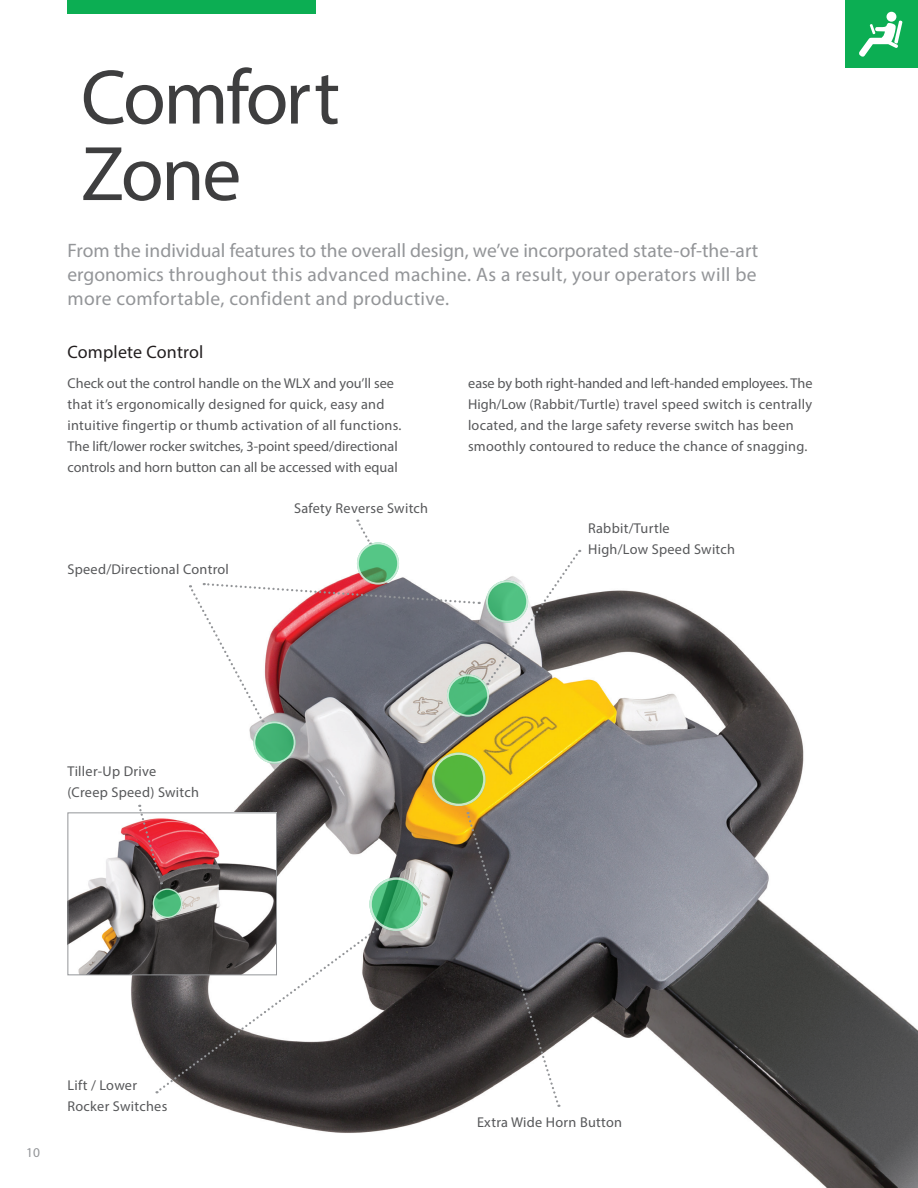
<style>
.page{position:relative;width:918px;height:1188px;background:#fff}
.page>*{position:absolute;margin:0;border:0;box-sizing:border-box;transform-origin:0 0}
.t1{font:78px/76.5px "Myriad Pro";letter-spacing:-.03em;color:#3e3e3f}
.t2{font:19.5px/24px "Myriad Pro";letter-spacing:.02em;color:#939598;text-align:justify}
.t3{font:18px "Myriad Pro";letter-spacing:.01em;color:#231f20}
.t4{font:14.25px/21px "Myriad Pro";letter-spacing:.02em;color:#57585a}
.t5{font:14.25px/21px "Myriad Pro";color:#57585a}
.t6{font:13.5px "Myriad Pro";color:#939598}
</style>
<div class="page">
<div style="left:68px;top:0;width:248px;height:14px;background:#0cae53"></div>
<div style="left:845px;top:0;width:73px;height:68px;background:#0cae53"></div>
<div style="left:887px;top:12px;width:9px;height:10px;background:#fff;border-radius:50%"></div>
<svg style="left:859px;top:20px;width:44px;height:37px"></svg>
<img style="left:67px;top:519px;width:851px;height:669px">
<svg style="left:465px;top:812px;width:95px;height:295px"></svg>
<svg style="left:155px;top:928px;width:223px;height:166px"></svg>
<svg style="left:189px;top:520px;width:391px;height:202px"></svg>
<svg style="left:432px;top:752px;width:54px;height:54px;fill:#54b73d"></svg>
<div style="left:432px;top:752px;width:54px;height:54px;border:2px solid #fff;border-radius:50%"></div>
<svg style="left:369px;top:877px;width:54px;height:54px"></svg>
<div style="left:369px;top:877px;width:54px;height:54px;border:2px solid #fff;border-radius:50%"></div>
<svg style="left:447px;top:674px;width:42px;height:43px"></svg>
<div style="left:447px;top:674px;width:42px;height:43px;border:2px solid #fff;border-radius:50%"></div>
<svg style="left:357px;top:542px;width:42px;height:43px"></svg>
<div style="left:357px;top:542px;width:42px;height:43px;border:2px solid #fff;border-radius:50%"></div>
<svg style="left:486px;top:581px;width:42px;height:42px"></svg>
<div style="left:486px;top:581px;width:42px;height:42px;border:2px solid #fff;border-radius:50%"></div>
<svg style="left:253px;top:721px;width:43px;height:43px"></svg>
<div style="left:253px;top:721px;width:43px;height:43px;border:2px solid #fff;border-radius:50%"></div>
<img style="left:70px;top:814px;width:205px;height:159px">
<div style="left:68px;top:812px;width:209px;height:163px;border:1px solid #939598"></div>
<svg style="left:153px;top:889px;width:29px;height:29px"></svg>
<div style="left:153px;top:889px;width:29px;height:29px;border:1px solid #fff;border-radius:50%"></div>
<svg style="left:138px;top:805px;width:25px;height:79px"></svg>
<p class="t1" style="left:81px;top:58px;width:261px">Comfort<br>Zone</p>
<p class="t2" style="left:68px;top:238px;width:692px">From the individual features to the overall design, we’ve incorporated state-of-the-art ergonomics throughout this advanced machine. As a result, your operators will be more comfortable, confident and productive.</p>
<p class="t3" style="left:68px;top:341px;width:137px">Complete Control</p>
<p class="t5" style="left:68px;top:373px;width:335px">Check out the control handle on the WLX and you’ll see that it’s ergonomically designed for quick, easy and intuitive fingertip or thumb activation of all functions.<br>The lift/lower rocker switches, 3-point speed/directional controls and horn button can all be accessed with equal</p>
<p class="t4" style="left:468px;top:373px;width:346px">ease by both right-handed and left-handed employees. The High/Low (Rabbit/Turtle) travel speed switch is centrally located, and the large safety reverse switch has been smoothly contoured to reduce the chance of snagging.</p>
<p class="t4" style="left:68px;top:558px;width:163px">Speed/Directional Control</p>
<p class="t4" style="left:294px;top:498px;width:136px">Safety Reverse Switch</p>
<p class="t4" style="left:68px;top:761px;width:133px">Tiller-Up Drive (Creep Speed) Switch</p>
<p class="t4" style="left:588px;top:518px;width:149px">Rabbit/Turtle<br>High/Low Speed Switch</p>
<p class="t6" style="left:26px;top:1144px;width:15px">10</p>
<p class="t4" style="left:68px;top:1075px;width:101px">Lift / Lower<br>Rocker Switches</p>
<p class="t4" style="left:477px;top:1111px;width:147px">Extra Wide Horn Button</p>
</div>
